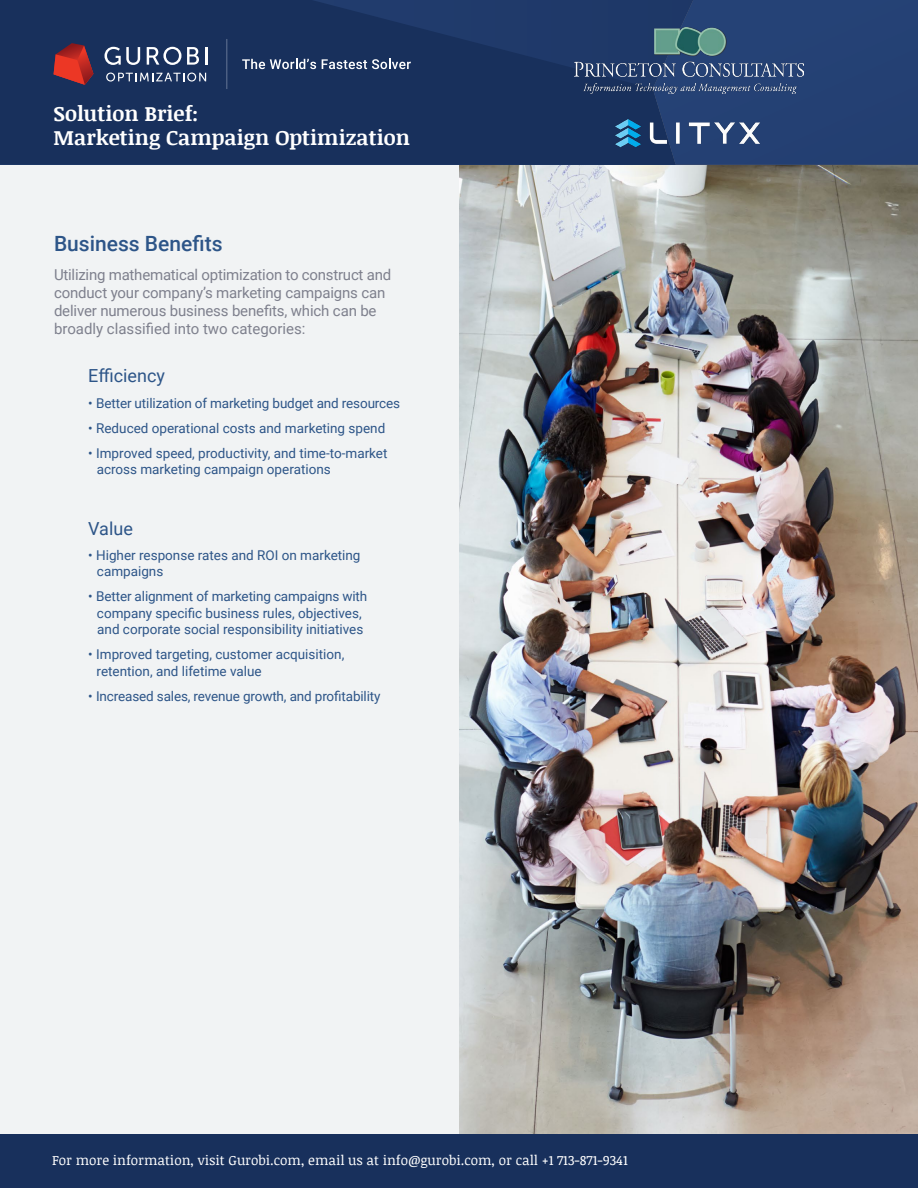
<style>
.page{position:relative;width:918px;height:1188px;background:#fff}
.page>*{position:absolute;margin:0;border:0;box-sizing:border-box;transform-origin:0 0}
.t1{font:700 21px/24px "Noticia Text";color:#fff}
.t2{font:500 21px "Roboto";color:#2d5588}
.t3{font:18px "Roboto";color:#2d5588}
.t4{font:15px/18px "Roboto";letter-spacing:-.01em;color:#7e808d}
.t5{font:13.5px/16.5px "Roboto";color:#2d5588}
.t6{font:13.5px "Noticia Text";color:#fff}
</style>
<div class="page">
<img style="left:459px;top:165px;width:459px;height:969px">
<div style="left:0;top:163px;width:459px;height:977px;background:#f1f3f4"></div>
<svg style="left:0;top:0;width:653px;height:165px;background:#19315d"></svg>
<div style="left:653px;top:0;width:265px;height:165px;background:#244073"></div>
<svg style="left:104px;top:47px;width:36px;height:18px"></svg>
<svg style="left:147px;top:47px;width:34px;height:18px"></svg>
<svg style="left:187px;top:47px;width:12px;height:18px"></svg>
<svg style="left:205px;top:47px;width:2px;height:18px"></svg>
<svg style="left:106px;top:73px;width:100px;height:9px"></svg>
<svg style="left:54px;top:43px;width:39px;height:42px;background:#982e33"></svg>
<hr style="left:226px;top:39px;width:1px;height:50px;background:#a7b3c9">
<svg style="left:242px;top:59px;width:74px;height:10px"></svg>
<svg style="left:322px;top:59px;width:89px;height:10px"></svg>
<div style="left:0;top:1134px;width:918px;height:54px;background:#18305c"></div>
<img style="left:575px;top:27px;width:228px;height:67px">
<img style="left:604px;top:105px;width:167px;height:55px">
<h1 class="t1" style="left:54px;top:101px;width:358px">Solution Brief:<br>Marketing Campaign Optimization</h1>
<h1 class="t2" style="left:54px;top:229px;width:170px">Business Benefits</h1>
<p class="t4" style="left:54px;top:265px;width:339px">Utilizing mathematical optimization to construct and conduct your company’s marketing campaigns can deliver numerous business benefits, which can be broadly classified into two categories:</p>
<h2 class="t3" style="left:88px;top:363px;width:78px">Efficiency</h2>
<p class="t5" style="left:88px;top:394px;width:313px">• Better utilization of marketing budget and resources</p>
<p class="t5" style="left:88px;top:419px;width:299px">• Reduced operational costs and marketing spend</p>
<p class="t5" style="left:97px;top:444px;width:292px;text-indent:-8px">• Improved speed, productivity, and time-to-market across marketing campaign operations</p>
<h2 class="t3" style="left:88px;top:516px;width:46px">Value</h2>
<p class="t5" style="left:97px;top:546px;width:265px;text-indent:-9px">• Higher response rates and ROI on marketing campaigns</p>
<p class="t5" style="left:88px;top:588px;width:281px;text-align:center">• Better alignment of marketing campaigns with company specific business rules, objectives, and corporate social responsibility initiatives</p>
<p class="t5" style="left:97px;top:646px;width:249px;text-indent:-8px">• Improved targeting, customer acquisition, retention, and lifetime value</p>
<p class="t5" style="left:88px;top:687px;width:294px">• Increased sales, revenue growth, and profitability</p>
<p class="t6" style="left:52px;top:1151px;width:577px">For more information, visit Gurobi.com, email us at info@gurobi.com, or call +1 713-871-9341</p>
</div>
